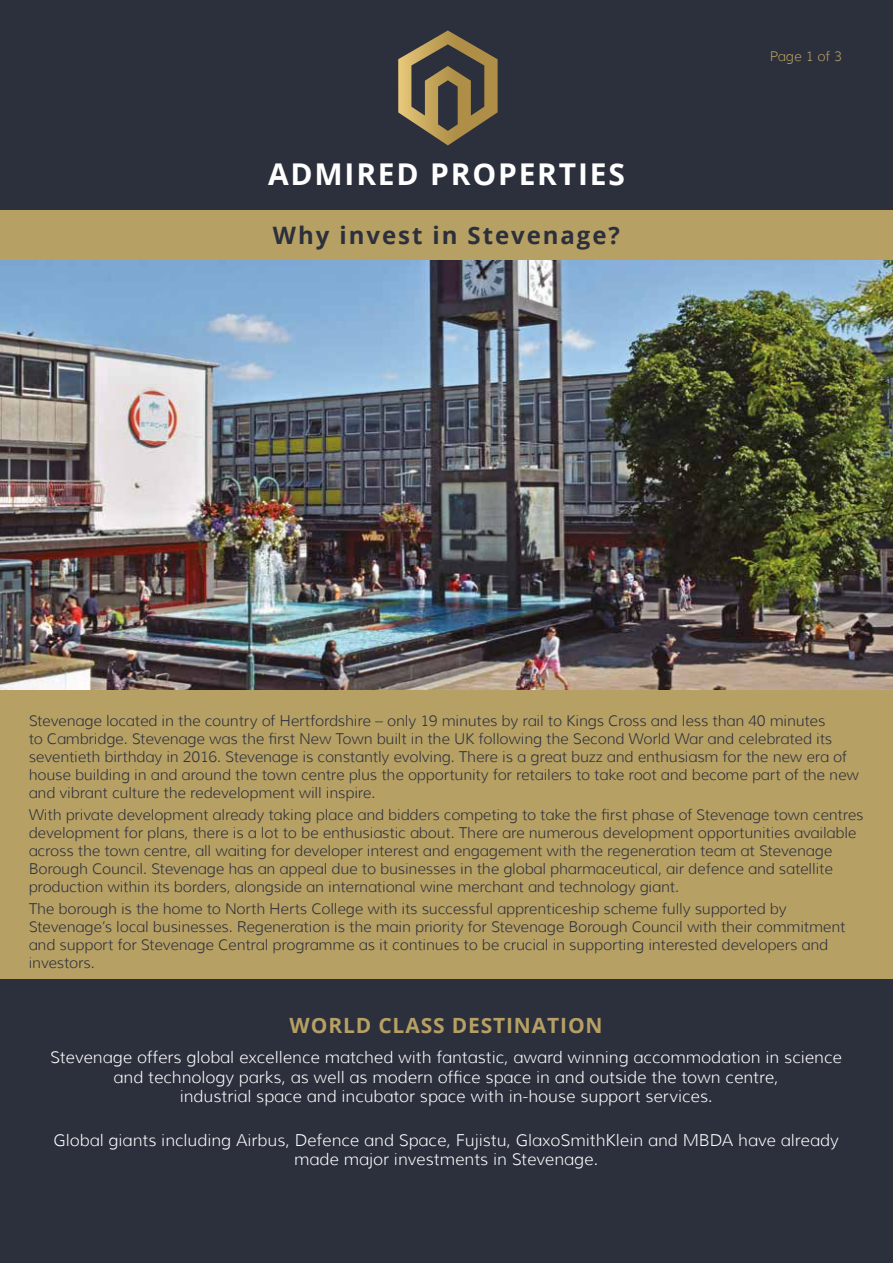
<style>
.page{position:relative;width:893px;height:1263px;background:#2c2f3c}
.page>*{position:absolute;margin:0;border:0;box-sizing:border-box;transform-origin:0 0}
.t1{font:700 30px "Open Sans";letter-spacing:.06em;color:#fff}
.t2{font:700 24px "Open Sans";letter-spacing:.08em;color:#2c2f3c}
.t3{font:700 21px "Open Sans";letter-spacing:.04em;color:#b6a064}
.t4{font:300 16.5px/19.5px "Muli";color:#fff;text-align:center}
.t5{font:300 15px/18px "Muli";letter-spacing:-.01em;color:#2c2f3c}
.t6{font:300 13.5px "Muli";letter-spacing:-.01em;color:#b6a064}
</style>
<div class="page">
<div style="left:0;top:687px;width:893px;height:292px;background:#b6a064"></div>
<div style="left:0;top:210px;width:893px;height:62px;background:#b6a064"></div>
<svg style="left:398px;top:30px;width:100px;height:115px"></svg>
<img style="left:0;top:261px;width:893px;height:429px">
<h1 class="t1" style="left:268px;top:153px;width:358px">ADMIRED PROPERTIES</h1>
<h2 class="t2" style="left:273px;top:219px;width:348px">Why invest in Stevenage?</h2>
<p class="t6" style="left:770px;top:48px;width:74px">Page 1 of 3</p>
<p class="t5" style="left:29px;top:711px;width:832px">Stevenage located in the country of Hertfordshire – only 19 minutes by rail to Kings Cross and less than 40 minutes<br>to Cambridge. Stevenage was the first New Town built in the UK following the Second World War and celebrated its seventieth birthday in 2016. Stevenage is constantly evolving. There is a great buzz and enthusiasm for the new era of house building in and around the town centre plus the opportunity for retailers to take root and become part of the new and vibrant culture the redevelopment will inspire.</p>
<p class="t5" style="left:29px;top:806px;width:836px">With private development already taking place and bidders competing to take the first phase of Stevenage town centres development for plans, there is a lot to be enthusiastic about. There are numerous development opportunities available across the town centre, all waiting for developer interest and engagement with the regeneration team at Stevenage Borough Council. Stevenage has an appeal due to businesses in the global pharmaceutical, air defence and satellite production within its borders, alongside an international wine merchant and technology giant.</p>
<p class="t5" style="left:29px;top:900px;width:818px">The borough is the home to North Herts College with its successful apprenticeship scheme fully supported by Stevenage’s local businesses. Regeneration is the main priority for Stevenage Borough Council with their commitment and support for Stevenage Central programme as it continues to be crucial in supporting interested developers and investors.</p>
<h3 class="t3" style="left:290px;top:1011px;width:315px">WORLD CLASS DESTINATION</h3>
<p class="t4" style="left:50px;top:1048px;width:793px">Stevenage offers global excellence matched with fantastic, award winning accommodation in science and technology parks, as well as modern office space in and outside the town centre,<br>industrial space and incubator space with in-house support services.</p>
<p class="t4" style="left:54px;top:1130px;width:787px">Global giants including Airbus, Defence and Space, Fujistu, GlaxoSmithKlein and MBDA have already made major investments in Stevenage.</p>
</div>
